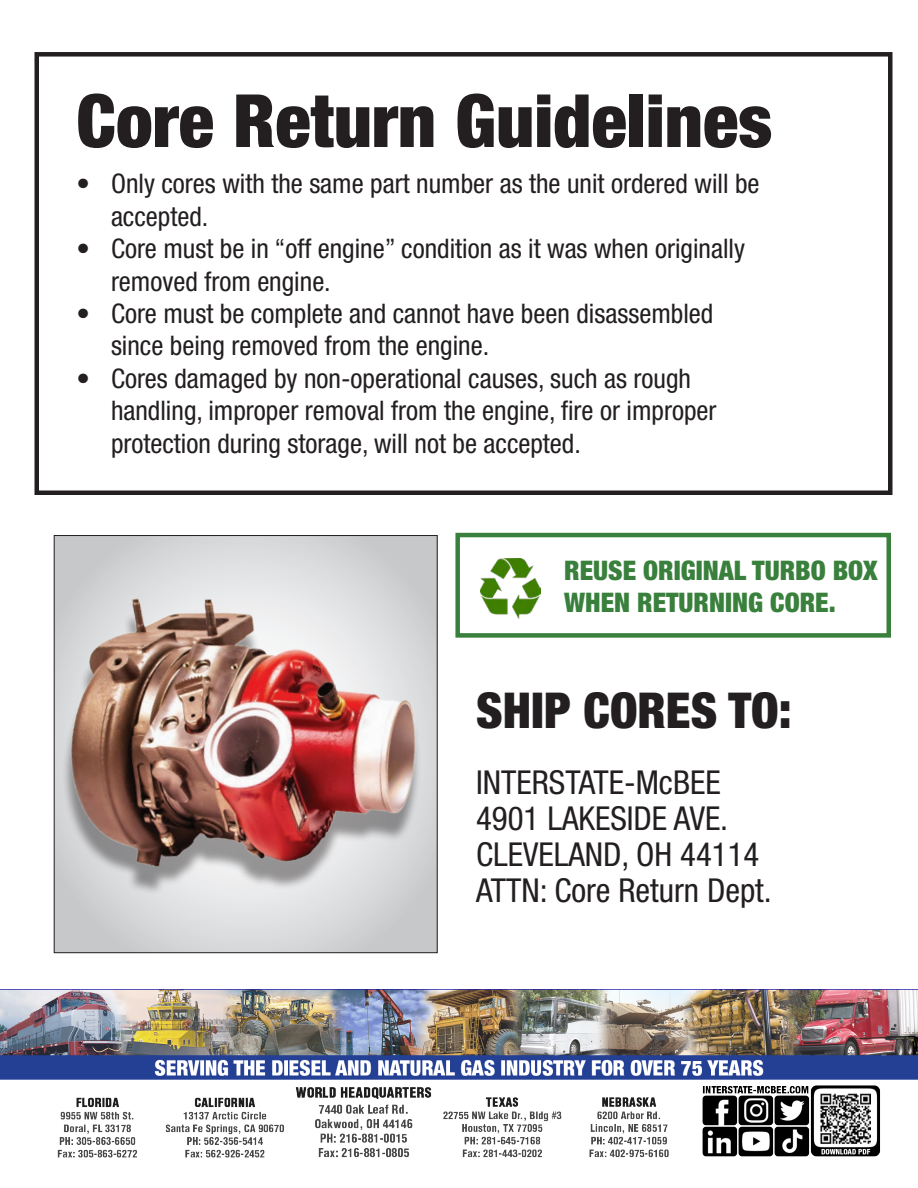
<style>
.page{position:relative;width:918px;height:1188px;background:#fff}
.page>*{position:absolute;margin:0;border:0;box-sizing:border-box;transform-origin:0 0}
.t1{font:900 condensed 73.5px "Helvetica Neue LT Std";color:#231f20}
.t2{font:900 condensed 49.5px "Helvetica Neue LT Std";color:#231f20}
.t3{font:condensed 33px "Helvetica Neue LT Std";color:#231f20}
.t4{font:condensed 27px/32.4px "Helvetica Neue LT Std";color:#231f20}
.t5{font:900 condensed 27px/32.4px "Helvetica Neue LT Std";color:#39803c}
</style>
<div class="page">
<img style="left:0;top:989px;width:918px;height:169px">
<img style="left:56px;top:539px;width:379px;height:411px">
<div style="left:455px;top:533px;width:436px;height:105px;border:4px solid #39803c"></div>
<img style="left:480px;top:558px;width:60px;height:60px">
<div style="left:34px;top:52px;width:858px;height:443px;border:4px solid #231f20"></div>
<img style="left:821px;top:1093px;width:50px;height:51px">
<p class="t1" style="left:76px;top:76px;width:697px">Core Return Guidelines</p>
<p class="t4" style="left:111px;top:167px;width:650px;text-indent:-34px">• Only cores with the same part number as the unit ordered will be accepted.</p>
<p class="t4" style="left:111px;top:232px;width:636px;text-indent:-34px">• Core must be in “off engine” condition as it was when originally removed from engine.</p>
<p class="t4" style="left:111px;top:297px;width:604px;text-indent:-34px">• Core must be complete and cannot have been disassembled since being removed from the engine.</p>
<p class="t4" style="left:111px;top:362px;width:607px;text-indent:-34px">• Cores damaged by non-operational causes, such as rough handling, improper removal from the engine, fire or improper protection during storage, will not be accepted.</p>
<p class="t5" style="left:564px;top:553px;width:315px">REUSE ORIGINAL TURBO BOX<br>WHEN RETURNING CORE.</p>
<p class="t2" style="left:476px;top:680px;width:317px">SHIP CORES TO:</p>
<p class="t3" style="left:476px;top:763px;width:246px">INTERSTATE-McBEE</p>
<p class="t3" style="left:476px;top:799px;width:254px">4901 LAKESIDE AVE.</p>
<p class="t3" style="left:476px;top:835px;width:285px">CLEVELAND, OH 44114</p>
<p class="t3" style="left:476px;top:871px;width:297px">ATTN: Core Return Dept.</p>
</div>
